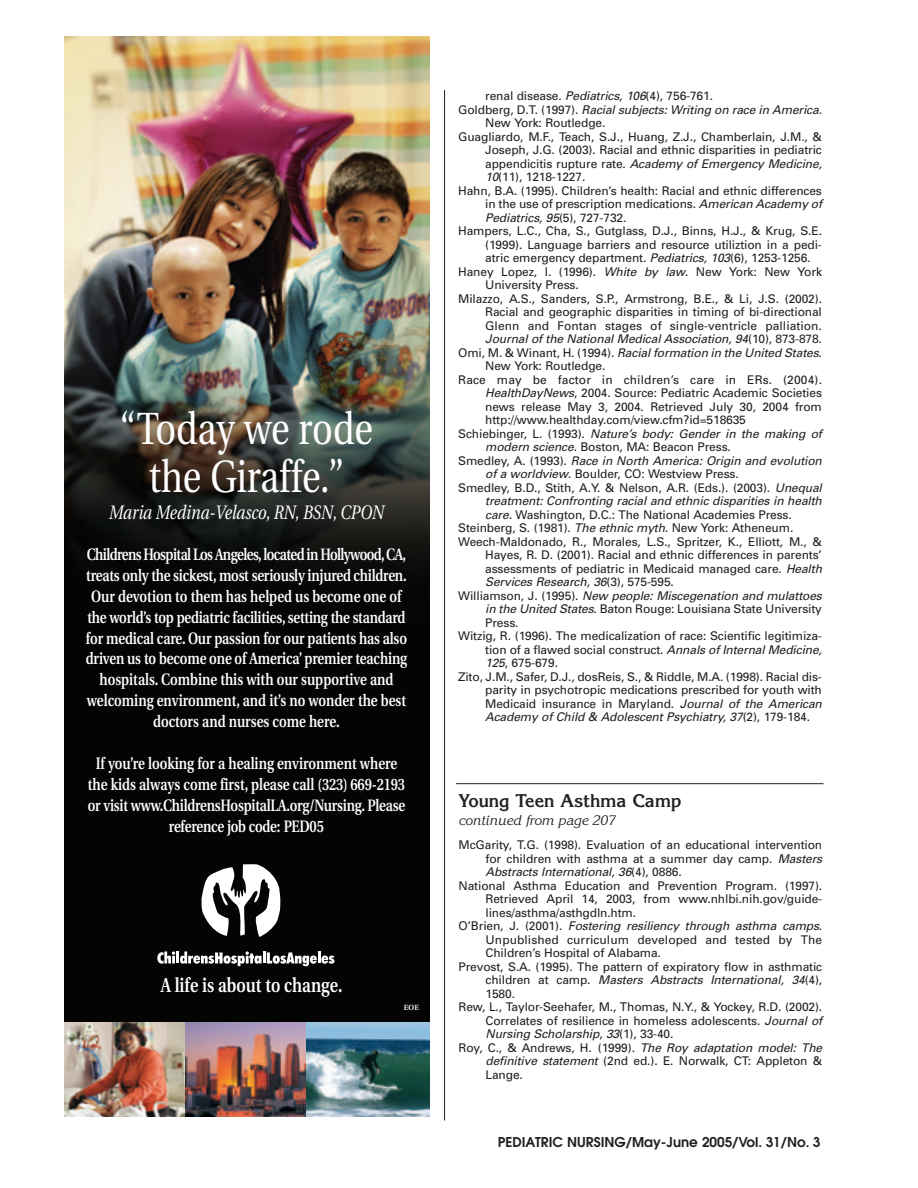
<style>
.page{position:relative;width:918px;height:1188px;background:#fff}
.page>*{position:absolute;margin:0;border:0;box-sizing:border-box;transform-origin:0 0}
.t1{font:45px/48px "Utopia Regular+RPWHLZ";color:#fff;text-align:center;scale:.8 1}
.t2{font:20.1px "Utopia Semibold+BYIOFR";color:#fff;scale:.8 1}
.t3{font:19.5px "Utopia Italic+GITYIN";color:#fff;scale:.8 1}
.t4{font:700 18px "Korinna";letter-spacing:-.015em;color:#231f20}
.t5{font:16.5px/21px "Utopia Semibold+BYIOFR";letter-spacing:-.01em;color:#fff;text-align:center;scale:.8 1}
.t6{font:600 13.5px "Avant Garde";color:#231f20}
.t7{font:italic 13.5px "Korinna";color:#231f20}
.t8{font:12px "Univers";letter-spacing:-.01em;color:#231f20}
.t9{font:italic 12px "Univers";letter-spacing:-.01em;color:#231f20}
.t10{font:12px "Univers";letter-spacing:.01em;color:#231f20}
.t11{font:7.5px "Utopia Semibold+BYIOFR";color:#fff}
.s1{font-style:italic}
.s2{font-style:normal}
</style>
<div class="page">
<img style="left:65px;top:37px;width:364px;height:986px">
<svg style="left:200px;top:864px;width:80px;height:73px"></svg>
<svg style="left:157px;top:951px;width:177px;height:15px"></svg>
<img style="left:65px;top:1023px;width:364px;height:94px">
<hr style="left:444px;top:90px;width:1px;height:1030px;background:#231f20">
<hr style="left:456px;top:783px;width:368px;height:1px;background:#231f20">
<h1 class="t1" style="left:120px;top:405px;width:318px">“Today we rode the Giraffe.”</h1>
<h3 class="t3" style="left:109px;top:501px;width:345px">Maria Medina-Velasco, RN, BSN, CPON</h3>
<p class="t5" style="left:86px;top:545px;width:403px">Childrens Hospital Los Angeles,located in Hollywood,CA, treats only the sickest, most seriously injured children.<br>Our devotion to them has helped us become one of the world’s top pediatric facilities, setting the standard for medical care. Our passion for our patients has also driven us to become one of America’ premier teaching hospitals. Combine this with our supportive and welcoming environment, and it’s no wonder the best doctors and nurses come here.</p>
<h3 class="t5" style="left:88px;top:755px;width:398px">If you’re looking for a healing environment where the kids always come first, please call (323) 669-2193 or visit www.ChildrensHospitalLA.org/Nursing. Please reference job code: PED05</h3>
<h2 class="t2" style="left:161px;top:977px;width:229px">A life is about to change.</h2>
<p class="t11" style="left:404px;top:1005px;width:17px">EOE</p>
<p class="t8" style="left:485px;top:91px;width:229px">renal disease. <span class="s1">Pediatrics, 106</span>(4), 756-761.</p>
<p class="t9" style="left:458px;top:105px;width:368px"><span class="s2">G o l d b e r g , D . T. ( 1 9 9 7 ) .</span> Racial subjects: Writing on race in America.</p>
<p class="t8" style="left:485px;top:118px;width:122px">New York: Routledge.</p>
<p class="t8" style="left:458px;top:132px;width:365px">Guagliardo, M.F., Teach, S.J., Huang, Z.J., Chamberlain, J.M., &amp;</p>
<p class="t8" style="left:485px;top:145px;width:338px">Joseph, J.G. (2003). Racial and ethnic disparities in pediatric</p>
<p class="t9" style="left:485px;top:159px;width:341px"><span class="s2">appendicitis rupture rate.</span> Academy of Emergency Medicine,</p>
<p class="t8" style="left:485px;top:172px;width:102px"><span class="s1">10</span>(11), 1218-1227.</p>
<p class="t8" style="left:458px;top:186px;width:365px">Hahn, B.A. (1995). Children’s health: Racial and ethnic differences</p>
<p class="t8" style="left:485px;top:199px;width:338px">in the use of prescription medications. <span class="s1">American Academy of</span></p>
<p class="t9" style="left:485px;top:213px;width:143px">Pediatrics, 95<span class="s2">( 5 ) , 7 2 7 - 7 3 2 .</span></p>
<p class="t8" style="left:458px;top:226px;width:365px">Hampers, L.C., Cha, S., Gutglass, D.J., Binns, H.J., &amp; Krug, S.E.</p>
<p class="t8" style="left:485px;top:240px;width:338px">(1999). Language barriers and resource utiliztion in a pedi-</p>
<p class="t8" style="left:485px;top:253px;width:327px">atric emergency department. <span class="s1">Pediatrics, 103</span>(6), 1253-1256.</p>
<p class="t8" style="left:458px;top:267px;width:365px">Haney Lopez, I. (1996). <span class="s1">White by law</span>. New York: New York</p>
<p class="t8" style="left:485px;top:280px;width:95px">University Press.</p>
<p class="t8" style="left:458px;top:294px;width:365px">Milazzo, A.S., Sanders, S.P., Armstrong, B.E., &amp; Li, J.S. (2002).</p>
<p class="t8" style="left:485px;top:307px;width:338px">Racial and geographic disparities in timing of bi-directional</p>
<p class="t8" style="left:485px;top:321px;width:338px">Glenn and Fontan stages of single-ventricle palliation.</p>
<p class="t9" style="left:485px;top:334px;width:338px">Journal of the National Medical Association, 94<span class="s2">( 1 0 ) , 8 7 3 - 8 7 8 .</span></p>
<p class="t9" style="left:458px;top:348px;width:365px"><span class="s2">O m i , M . &amp; W i n a n t , H . ( 1 9 9 4 ) .</span> Racialformation in the United States<span class="s2">.</span></p>
<p class="t8" style="left:485px;top:361px;width:122px">New York: Routledge.</p>
<p class="t10" style="left:458px;top:375px;width:365px">Race may be factor in children’s care in ERs. (2004).</p>
<p class="t8" style="left:485px;top:388px;width:338px"><span class="s1">HealthDayNews</span>, 2004. Source: Pediatric Academic Societies</p>
<p class="t8" style="left:485px;top:402px;width:338px">news release May 3, 2004. Retrieved July 30, 2004 from</p>
<p class="t8" style="left:485px;top:415px;width:262px">http://www.healthday.com/view.cfm?id=518635</p>
<p class="t9" style="left:458px;top:429px;width:365px"><span class="s2">S c h i e b i n g e r, L . ( 1 9 9 3 ) .</span> Nature’s body: Gender in the making of</p>
<p class="t8" style="left:485px;top:442px;width:247px"><span class="s1">modern science</span>. Boston, MA: Beacon Press.</p>
<p class="t9" style="left:458px;top:456px;width:368px"><span class="s2">S m e d l e y, A . ( 1 9 9 3 ) .</span> Race in North America: Origin and evolution</p>
<p class="t8" style="left:485px;top:469px;width:255px"><span class="s1">of a worldview</span>. Boulder, CO: Westview Press.</p>
<p class="t8" style="left:458px;top:483px;width:368px">Smedley, B.D., Stith, A.Y. &amp; Nelson, A.R. (Eds.). (2003). <span class="s1">Unequal</span></p>
<p class="t9" style="left:485px;top:496px;width:341px">treatment: Confronting racial and ethnic disparities in health</p>
<p class="t8" style="left:485px;top:510px;width:308px"><span class="s1">care.</span>Washington, D.C.: The National Academies Press.</p>
<p class="t8" style="left:458px;top:523px;width:337px">Steinberg, S. (1981). <span class="s1">The ethnic myth.</span>New York: Atheneum.</p>
<p class="t8" style="left:458px;top:537px;width:365px">Weech-Maldonado, R., Morales, L.S., Spritzer, K., Elliott, M., &amp;</p>
<p class="t8" style="left:485px;top:550px;width:338px">Hayes, R. D. (2001). Racial and ethnic differences in parents’</p>
<p class="t8" style="left:485px;top:564px;width:341px">assessments of pediatric in Medicaid managed care. <span class="s1">Health</span></p>
<p class="t9" style="left:485px;top:577px;width:190px">Services Research, 36<span class="s2">( 3 ) , 5 7 5 - 5 9 5 .</span></p>
<p class="t9" style="left:458px;top:591px;width:368px"><span class="s2">W i l l i a m s o n , J . ( 1 9 9 5 ) .</span> New people: Miscegenation and mulattoes</p>
<p class="t8" style="left:485px;top:604px;width:338px"><span class="s1">in the United States</span>. Baton Rouge: Louisiana State University</p>
<p class="t8" style="left:485px;top:618px;width:35px">Press.</p>
<p class="t8" style="left:458px;top:631px;width:365px">Witzig, R. (1996). The medicalization of race: Scientific legitimiza-</p>
<p class="t8" style="left:485px;top:645px;width:341px">tion of a flawed social construct. <span class="s1">Annals of InternalMedicine,</span></p>
<p class="t8" style="left:485px;top:658px;width:74px"><span class="s1">125</span>, 675-679.</p>
<p class="t8" style="left:458px;top:672px;width:365px">Zito, J.M., Safer, D.J., dosReis, S., &amp; Riddle, M.A. (1998). Racial dis-</p>
<p class="t8" style="left:485px;top:685px;width:338px">parity in psychotropic medications prescribed for youth with</p>
<p class="t8" style="left:485px;top:699px;width:341px">Medicaid insurance in Maryland. <span class="s1">Journal of the American</span></p>
<p class="t9" style="left:485px;top:712px;width:326px">Academy of Child &amp; Adolescent Psychiatry, 37<span class="s2">( 2 ) , 1 7 9 - 1 8 4 .</span></p>
<h3 class="t4" style="left:459px;top:794px;width:224px">Young Teen Asthma Camp</h3>
<p class="t7" style="left:459px;top:815px;width:158px">continued from page 207</p>
<p class="t8" style="left:459px;top:841px;width:365px">McGarity, T.G. (1998). Evaluation of an educational intervention</p>
<p class="t8" style="left:486px;top:854px;width:341px">for children with asthma at a summer day camp. <span class="s1">Masters</span></p>
<p class="t9" style="left:486px;top:868px;width:198px">Abstracts International, 36<span class="s2">( 4 ) , 0 8 8 6 .</span></p>
<p class="t8" style="left:459px;top:881px;width:365px">National Asthma Education and Prevention Program. (1997).</p>
<p class="t8" style="left:486px;top:895px;width:338px">Retrieved April 14, 2003, from www.nhlbi.nih.gov/guide-</p>
<p class="t8" style="left:486px;top:908px;width:152px">lines/asthma/asthgdln.htm.</p>
<p class="t9" style="left:459px;top:922px;width:365px"><span class="s2">O ’ B r i e n , J . ( 2 0 0 1 ) .</span> Fostering resiliency through asthma camps<span class="s2">.</span></p>
<p class="t8" style="left:486px;top:935px;width:338px">Unpublished curriculum developed and tested by The</p>
<p class="t8" style="left:486px;top:949px;width:177px">Children’s Hospital of Alabama.</p>
<p class="t8" style="left:459px;top:962px;width:365px">Prevost, S.A. (1995). The pattern of expiratory flow in asthmatic</p>
<p class="t9" style="left:486px;top:976px;width:338px"><span class="s2">c h i l d r e n a t c a m p .</span> Masters Abstracts International, 34<span class="s2">( 4 ) ,</span></p>
<p class="t8" style="left:486px;top:989px;width:31px">1580.</p>
<p class="t8" style="left:459px;top:1003px;width:365px">Rew, L., Taylor-Seehafer, M., Thomas, N.Y., &amp; Yockey, R.D. (2002).</p>
<p class="t8" style="left:486px;top:1016px;width:338px">Correlates of resilience in homeless adolescents. <span class="s1">Journal of</span></p>
<p class="t9" style="left:486px;top:1030px;width:189px">Nursing Scholarship<span class="s2">,</span> 33<span class="s2">( 1 ) , 3 3 - 4 0 .</span></p>
<p class="t8" style="left:459px;top:1043px;width:368px">Roy, C., &amp; Andrews, H. (1999). <span class="s1">The Roy adaptation model: The</span></p>
<p class="t8" style="left:486px;top:1057px;width:338px"><span class="s1">definitive statement</span> (2nd ed.). E. Norwalk, CT: Appleton &amp;</p>
<p class="t8" style="left:486px;top:1070px;width:39px">Lange.</p>
<p class="t6" style="left:498px;top:1137px;width:324px">PEDIATRIC NURSING/May-June 2005/Vol. 31/No. 3</p>
</div>
